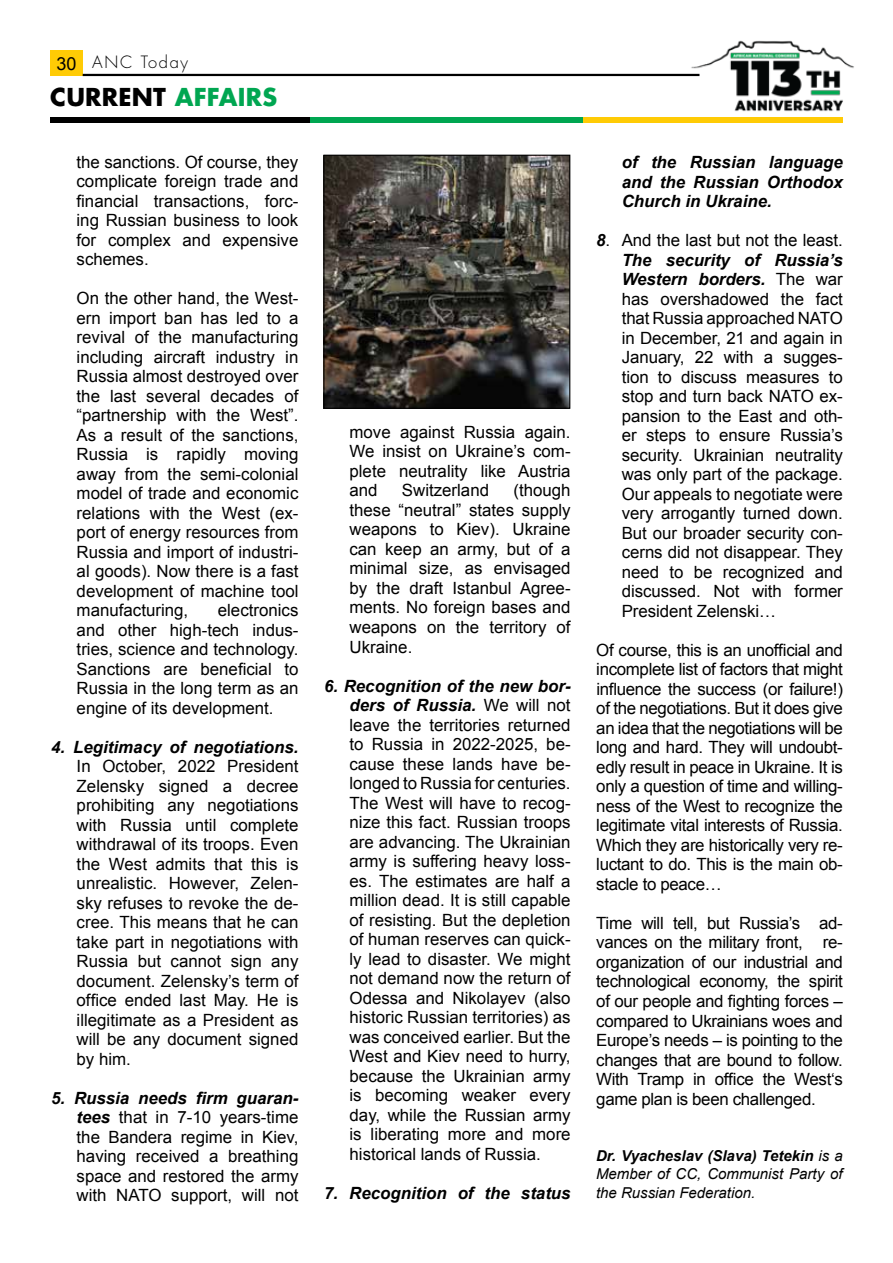
<style>
.page{position:relative;width:893px;height:1263px;background:#fff}
.page>*{position:absolute;margin:0;border:0;box-sizing:border-box;transform-origin:0 0}
.t1{font:700 24px "Futura Std";letter-spacing:.01em;color:#000}
.t2{font:16.8px/19.5px "Arial";color:#000;text-align:justify}
.t3{font:italic 700 16.8px/19.5px "Arial";color:#000;text-align:justify}
.t4{font:300 16.5px "Futura Std";letter-spacing:.1em;color:#000}
.t5{font:italic 15px/18px "Arial";color:#000}
.s1{font-family:"Arial";font-weight:400;font-size:18px}
.s2{color:#00a651}
.s3{font-weight:700;font-style:italic}
.s4{font-weight:700}
</style>
<div class="page">
<div style="left:50px;top:51px;width:33px;height:25px;background:#ffcb05"></div>
<div style="left:50px;top:117px;width:260px;height:6px;background:#000"></div>
<div style="left:310px;top:117px;width:273px;height:6px;background:#00a651"></div>
<div style="left:583px;top:117px;width:259px;height:6px;background:#ffcb05"></div>
<hr style="left:83px;top:74px;width:616px;height:2px;background:#000">
<img style="left:684px;top:40px;width:170px;height:83px">
<img style="left:325px;top:157px;width:243px;height:250px">
<div style="left:323px;top:155px;width:247px;height:254px;border:1px solid #000"></div>
<p class="t4" style="left:56px;top:52px;width:133px"><span class="s1">30</span> ANC Today</p>
<h1 class="t1" style="left:50px;top:81px;width:228px">CURRENT <span class="s2">AFFAIRS</span></h1>
<p class="t2" style="left:77px;top:152px;width:223px">the sanctions. Of course, they complicate foreign trade and financial transactions, forc&shy;ing Russian business to look for complex and expensive schemes.</p>
<p class="t2" style="left:77px;top:289px;width:223px">On the other hand, the West&shy;ern import ban has led to a revival of the manufacturing including aircraft industry in Russia almost destroyed over the last several decades of “partnership with the West”.<br>As a result of the sanctions, Russia is rapidly moving away from the semi-colonial model of trade and economic relations with the West (ex&shy;port of energy resources from Russia and import of industri&shy;al goods). Now there is a fast development of machine tool manufacturing,</p>
<p class="t2" style="left:77px;top:601px;width:223px;text-indent:141px">electronics and other high-tech indus&shy;tries, science and technology.<br>Sanctions are beneficial to Russia in the long term as an engine of its development.</p>
<p class="t3" style="left:51px;top:738px;width:249px">4. Legitimacy of negotiations.</p>
<p class="t2" style="left:77px;top:757px;width:223px">In October, 2022 President Zelensky signed a decree prohibiting any negotiations with Russia until complete withdrawal of its troops. Even the West admits that this is unrealistic. However, Zelen&shy;sky refuses to revoke the de&shy;cree. This means that he can take part in negotiations with Russia but cannot sign any document. Zelensky’s term of office ended last May. He is illegitimate as a President as will be any document signed by him.</p>
<p class="t2" style="left:77px;top:1088px;width:223px;text-indent:-26px"><span class="s3">5. Russia needs firm guaran&shy;tees</span> that in 7-10 years-time the Bandera regime in Kiev, having received a breathing space and restored the army with NATO support, will not</p>
<p class="t2" style="left:349px;top:422px;width:223px">move against Russia again.<br>We insist on Ukraine’s com&shy;plete neutrality like Austria and</p>
<p class="t2" style="left:349px;top:481px;width:223px;text-indent:164px">(though these “neutral” states supply weapons to Kiev). Ukraine can keep an army, but of a minimal size, as envisaged by the draft Istanbul Agree&shy;ments. No foreign bases and weapons on the territory of Ukraine.</p>
<p class="t2" style="left:350px;top:676px;width:223px;text-indent:-25px"><span class="s3">6. Recognition of the new bor&shy;ders of Russia.</span> We will not leave the territories returned to Russia in 2022-2025, be&shy;cause these lands have be&shy;longed to Russia for centuries.<br>The West will have to recog&shy;nize this fact. Russian troops are advancing. The Ukrainian army is suffering heavy loss&shy;es. The estimates are half a million dead. It is still capable of resisting. But the depletion of human reserves can quick&shy;ly lead to disaster. We might not demand now the return of Odessa and Nikolayev (also historic Russian territories) as was conceived earlier. But the West and Kiev need to hurry, because the Ukrainian army is becoming weaker every day, while the Russian army is liberating more and more historical lands of Russia.</p>
<p class="t3" style="left:324px;top:1183px;width:248px">7. Recognition of the status</p>
<p class="t2" style="left:402px;top:481px;width:89px">Switzerland</p>
<p class="t3" style="left:622px;top:153px;width:223px">of the Russian language and the Russian Orthodox Church in Ukraine.</p>
<p class="t2" style="left:622px;top:231px;width:223px;text-indent:-26px"><span class="s3">8</span>. And the last but not the least.<br><span class="s3">The security of Russia’s Western borders.</span> The war has overshadowed the fact that Russia approached NATO in December, 21 and again in January, 22 with a sugges&shy;tion to discuss measures to stop and turn back NATO ex&shy;pansion to the East and oth&shy;er steps to ensure Russia’s security. Ukrainian neutrality was only part of the package.<br>Our appeals to negotiate were very arrogantly turned down.<br>But our broader security con&shy;cerns did not disappear. They need to be recognized and discussed. Not with former President Zelenski…</p>
<p class="t2" style="left:596px;top:640px;width:248px">Of course, this is an unofficial and incomplete list of factors that might influence the success (or failure!) of the negotiations. But it does give an idea that the negotiations will be long and hard. They will undoubt&shy;edly result in peace in Ukraine. It is only a question of time and willing&shy;ness of the West to recognize the legitimate vital interests of Russia.<br>Which they are historically very re&shy;luctant to do. This is the main ob&shy;stacle to peace…</p>
<p class="t2" style="left:596px;top:913px;width:248px">Time will tell, but Russia’s ad&shy;vances on the military front, re&shy;organization of our industrial and technological economy, the spirit of our people and fighting forces – compared to Ukrainians woes and Europe’s needs – is pointing to the changes that are bound to follow.<br>With Tramp in office the West‘s game plan is been challenged.</p>
<p class="t5" style="left:596px;top:1146px;width:248px"><span class="s4">Dr. Vyacheslav (Slava) Tetekin</span> is a<br>Member of CC, Communist Party of</p>
<p class="t5" style="left:596px;top:1184px;width:161px">the Russian Federation.</p>
</div>
